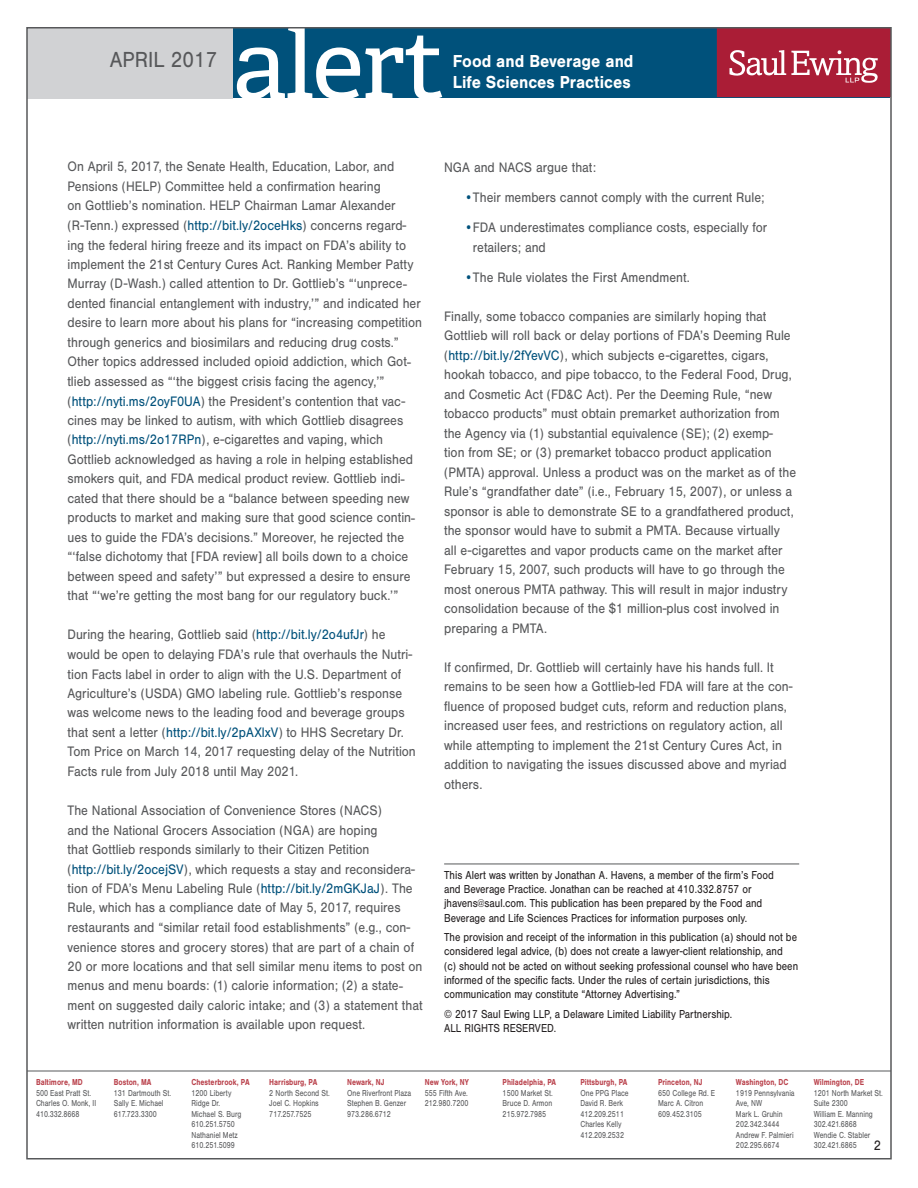
<style>
.page{position:relative;width:918px;height:1188px;background:#fff}
.page>*{position:absolute;margin:0;border:0;box-sizing:border-box;transform-origin:0 0}
.t1{font:97.65px "Adelle";letter-spacing:-.025em;color:#fff;scale:1.04 1}
.t2{font:22.65px "Nimbus San";color:#57585a;scale:.92 1}
.t3{font:700 18px "Nimbus San";color:#fff;scale:.92 1}
.t4{font:14.25px/19.5px "Nimbus San";color:#57585a;scale:.9 1}
.t5{font:12px/14.2px "Nimbus San";color:#231f20;scale:.85 1}
.t6{font:9px/10.5px "Nimbus San";color:#57585a;scale:.8 1}
.t7{font:700 9px "Nimbus San";color:#ba434d;scale:.8 1}
.s1{color:#00517b}
.s2{font-size:14.25px;color:#231f20}
</style>
<div class="page">
<hr style="left:27px;top:1071px;width:864px;height:1px;background:#57585a">
<div style="left:28px;top:28px;width:862px;height:70px;background:#00517b"></div>
<svg style="left:717px;top:30px;width:172px;height:67px;background:#b3354b"></svg>
<div style="left:27px;top:27px;width:205px;height:72px;background:#d1d2d4"></div>
<hr style="left:444px;top:864px;width:355px;height:1px;background:#57585a">
<h2 class="t2" style="left:110px;top:47px;width:118px">APRIL 2017</h2>
<h1 class="t1" style="left:232px;top:-7px;width:206px">alert</h1>
<p class="t3" style="left:453px;top:51px;width:198px">Food and Beverage and</p>
<p class="t3" style="left:453px;top:72px;width:195px">Life Sciences Practices</p>
<p class="t4" style="left:68px;top:157px;width:396px">On April 5, 2017, the Senate Health, Education, Labor, and Pensions (HELP) Committee held a confirmation hearing<br>on Gottlieb’s nomination. HELP Chairman Lamar Alexander (R-Tenn.) expressed (<span class="s1">http://bit.ly/2oceHks</span>) concerns regard&shy;ing the federal hiring freeze and its impact on FDA’s ability to implement the 21st Century Cures Act. Ranking Member Patty Murray (D-Wash.) called attention to Dr. Gottlieb’s “‘unprece&shy;dented financial entanglement with industry,’” and indicated her desire to learn more about his plans for “increasing competition through generics and biosimilars and reducing drug costs.” Other topics addressed included opioid addiction, which Got&shy;tlieb assessed as “‘the biggest crisis facing the agency,’” (<span class="s1">http://nyti.ms/2oyF0UA</span>) the President’s contention that vac&shy;cines may be linked to autism, with which Gottlieb disagrees (<span class="s1">http://nyti.ms/2o17RPn</span>), e-cigarettes and vaping, which Gottlieb acknowledged as having a role in helping established smokers quit, and FDA medical product review. Gottlieb indi&shy;cated that there should be a “balance between speeding new products to market and making sure that good science contin&shy;ues to guide the FDA’s decisions.” Moreover, he rejected the “‘false dichotomy that [FDA review] all boils down to a choice between speed and safety’” but expressed a desire to ensure that “‘we’re getting the most bang for our regulatory buck.’”</p>
<p class="t4" style="left:68px;top:625px;width:389px">During the hearing, Gottlieb said (<span class="s1">http://bit.ly/2o4ufJr</span>) he would be open to delaying FDA’s rule that overhauls the Nutri&shy;tion Facts label in order to align with the U.S. Department of Agriculture’s (USDA) GMO labeling rule. Gottlieb’s response was welcome news to the leading food and beverage groups that sent a letter (<span class="s1">http://bit.ly/2pAXlxV</span>) to HHS Secretary Dr.<br>Tom Price on March 14, 2017 requesting delay of the Nutrition Facts rule from July 2018 until May 2021.</p>
<p class="t4" style="left:68px;top:801px;width:396px">The National Association of Convenience Stores (NACS)<br>and the National Grocers Association (NGA) are hoping<br>that Gottlieb responds similarly to their Citizen Petition (<span class="s1">http://bit.ly/2ocejSV</span>), which requests a stay and reconsidera&shy;tion of FDA’s Menu Labeling Rule (<span class="s1">http://bit.ly/2mGKJaJ</span>). The Rule, which has a compliance date of May 5, 2017, requires restaurants and “similar retail food establishments” (e.g., con&shy;venience stores and grocery stores) that are part of a chain of 20 or more locations and that sell similar menu items to post on menus and menu boards: (1) calorie information; (2) a state&shy;ment on suggested daily caloric intake; and (3) a statement that written nutrition information is available upon request.</p>
<p class="t4" style="left:444px;top:157px;width:170px">NGA and NACS argue that:</p>
<p class="t4" style="left:464px;top:188px;width:335px"><span class="s1">•</span>Their members cannot comply with the current Rule;</p>
<p class="t4" style="left:473px;top:218px;width:329px;text-indent:-9px"><span class="s1">•</span>FDA underestimates compliance costs, especially for retailers; and</p>
<p class="t4" style="left:464px;top:268px;width:252px"><span class="s1">•</span>The Rule violates the First Amendment.</p>
<p class="t4" style="left:444px;top:307px;width:393px">Finally, some tobacco companies are similarly hoping that Gottlieb will roll back or delay portions of FDA’s Deeming Rule (<span class="s1">http://bit.ly/2fYevVC</span>), which subjects e-cigarettes, cigars, hookah tobacco, and pipe tobacco, to the Federal Food, Drug, and Cosmetic Act (FD&amp;C Act). Per the Deeming Rule, “new tobacco products” must obtain premarket authorization from the Agency via (1) substantial equivalence (SE); (2) exemp&shy;tion from SE; or (3) premarket tobacco product application (PMTA) approval. Unless a product was on the market as of the Rule’s “grandfather date” (i.e., February 15, 2007), or unless a sponsor is able to demonstrate SE to a grandfathered product, the sponsor would have to submit a PMTA. Because virtually<br>all e-cigarettes and vapor products came on the market after February 15, 2007, such products will have to go through the most onerous PMTA pathway. This will result in major industry consolidation because of the $1 million-plus cost involved in preparing a PMTA.</p>
<p class="t4" style="left:444px;top:658px;width:389px">If confirmed, Dr. Gottlieb will certainly have his hands full. It remains to be seen how a Gottlieb-led FDA will fare at the con&shy;fluence of proposed budget cuts, reform and reduction plans, increased user fees, and restrictions on regulatory action, all while attempting to implement the 21st Century Cures Act, in addition to navigating the issues discussed above and myriad others.</p>
<p class="t5" style="left:444px;top:868px;width:389px">This Alert was written by Jonathan A. Havens, a member of the firm’s Food and Beverage Practice. Jonathan can be reached at 410.332.8757 or jhavens@saul.com. This publication has been prepared by the Food and Beverage and Life Sciences Practices for information purposes only.</p>
<p class="t5" style="left:444px;top:930px;width:418px">The provision and receipt of the information in this publication (a) should not be considered legal advice, (b) does not create a lawyer-client relationship, and<br>(c) should not be acted on without seeking professional counsel who have been informed of the specific facts. Under the rules of certain jurisdictions, this communication may constitute “Attorney Advertising.”</p>
<p class="t5" style="left:444px;top:1007px;width:341px">© 2017 Saul Ewing LLP, a Delaware Limited Liability Partnership.<br>ALL RIGHTS RESERVED.</p>
<p class="t7" style="left:36px;top:1077px;width:60px">Baltimore, MD</p>
<p class="t6" style="left:36px;top:1088px;width:77px">500 East Pratt St.<br>Charles O. Monk, II<br>410.332.8668</p>
<p class="t7" style="left:114px;top:1077px;width:49px">Boston, MA</p>
<p class="t6" style="left:114px;top:1088px;width:73px">131 Dartmouth St.<br>Sally E. Michael<br>617.723.3300</p>
<p class="t7" style="left:192px;top:1077px;width:74px">Chesterbrook, PA</p>
<p class="t6" style="left:192px;top:1088px;width:64px">1200 Liberty<br>Ridge Dr.<br>Michael S. Burg<br>610.251.5750<br>Nathaniel Metz<br>610.251.5099</p>
<p class="t7" style="left:269px;top:1077px;width:62px">Harrisburg, PA</p>
<p class="t6" style="left:269px;top:1088px;width:77px">2 North Second St.<br>Joel C. Hopkins<br>717.257.7525</p>
<p class="t7" style="left:347px;top:1077px;width:48px">Newark, NJ</p>
<p class="t6" style="left:347px;top:1088px;width:82px">One Riverfront Plaza<br>Stephen B. Genzer<br>973.286.6712</p>
<p class="t7" style="left:425px;top:1077px;width:57px">New York, NY</p>
<p class="t6" style="left:425px;top:1088px;width:56px">555 Fifth Ave.<br>212.980.7200</p>
<p class="t7" style="left:503px;top:1077px;width:68px">Philadelphia, PA</p>
<p class="t6" style="left:503px;top:1088px;width:64px;text-align:justify">1500 Market St.<br>Bruce D. Armon 215.972.7985</p>
<p class="t7" style="left:580px;top:1077px;width:60px">Pittsburgh, PA</p>
<p class="t6" style="left:580px;top:1088px;width:62px">One PPG Place<br>David R. Berk<br>412.209.2511<br>Charles Kelly<br>412.209.2532</p>
<p class="t7" style="left:658px;top:1077px;width:57px">Princeton, NJ</p>
<p class="t6" style="left:658px;top:1088px;width:73px">650 College Rd. E<br>Marc A. Citron<br>609.452.3105</p>
<p class="t7" style="left:736px;top:1077px;width:67px">Washington, DC</p>
<p class="t6" style="left:736px;top:1088px;width:75px">1919 Pennsylvania<br>Ave, NW<br>Mark L. Gruhin<br>202.342.3444<br>Andrew F. Palmieri<br>202.295.6674</p>
<p class="t7" style="left:814px;top:1077px;width:65px">Wilmington, DE</p>
<p class="t6" style="left:814px;top:1088px;width:88px">1201 North Market St.<br>Suite 2300<br>William E. Manning<br>302.421.6868<br>Wendie C. Stabler<br>302.421.6865 <span class="s2">2</span></p>
</div>
